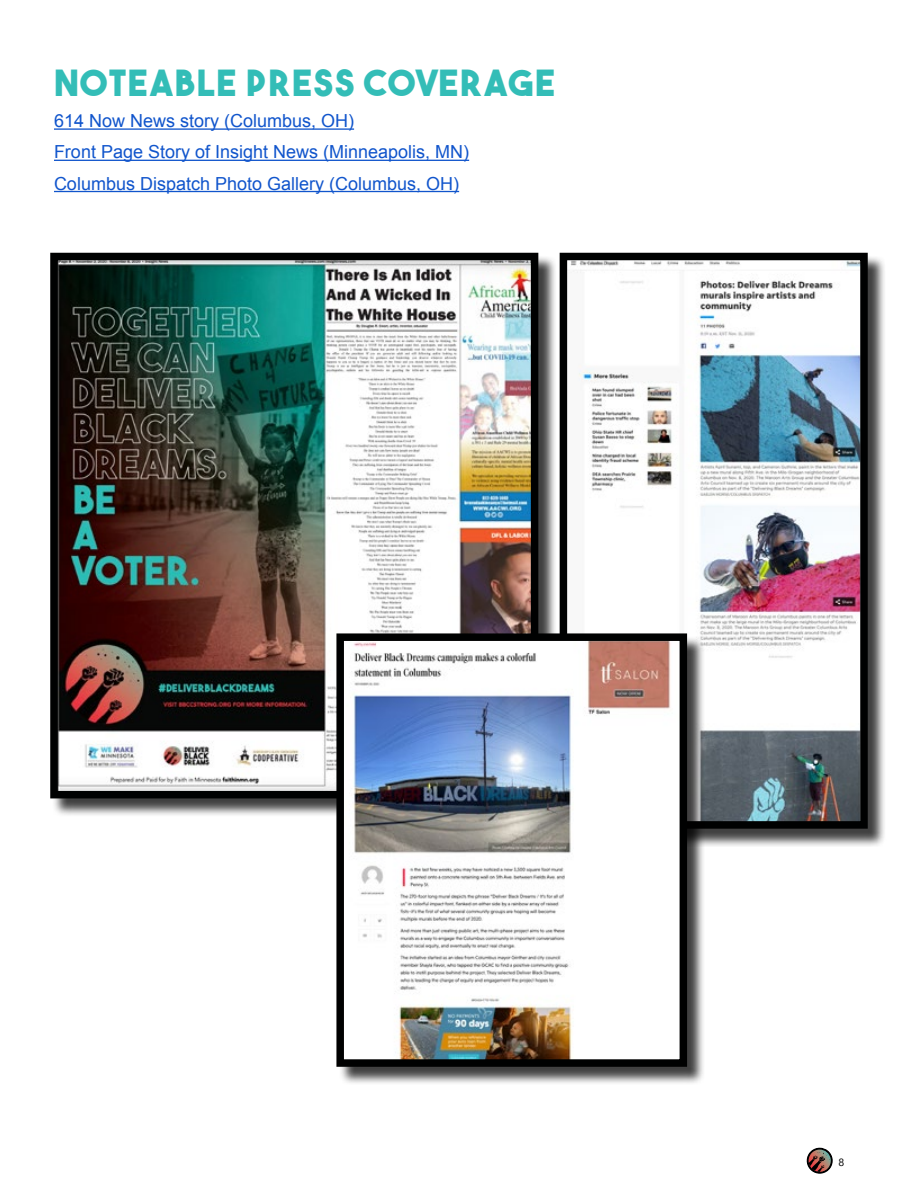
<style>
.page{position:relative;width:918px;height:1188px;background:#fff}
.page>*{position:absolute;margin:0;border:0;box-sizing:border-box;transform-origin:0 0}
.t1{font:36px "The Bold Font";letter-spacing:.05em;color:#33bdb7}
.t2{font:18px/31.2px "Arial";color:#15c}
.t3{font:10.5px "Avenir";color:#000}
</style>
<div class="page">
<svg style="left:807px;top:1148px;width:26px;height:25px"></svg>
<hr style="left:54px;top:128px;width:300px;height:2px;background:#15c">
<hr style="left:54px;top:160px;width:415px;height:1px;background:#15c">
<hr style="left:54px;top:191px;width:405px;height:1px;background:#15c">
<div style="left:562px;top:255px;width:325px;height:592px;background:#000;opacity:.75"></div>
<img style="left:569px;top:262px;width:290px;height:558px">
<div style="left:560px;top:253px;width:308px;height:576px;border:8px solid #000101"></div>
<div style="left:52px;top:255px;width:506px;height:562px;background:#000;opacity:.75"></div>
<img style="left:59px;top:262px;width:470px;height:527px">
<div style="left:50px;top:253px;width:488px;height:545px;border:8px solid #000101"></div>
<div style="left:339px;top:635px;width:366px;height:450px;background:#000;opacity:.75"></div>
<img style="left:345px;top:642px;width:333px;height:416px">
<div style="left:336px;top:633px;width:351px;height:434px;border:8px solid #000101"></div>
<h1 class="t1" style="left:54px;top:60px;width:503px">NOTEABLE PRESS COVERAGE</h1>
<p class="t2" style="left:54px;top:105px;width:417px">614 Now News story (Columbus, OH)<br>Front Page Story of Insight News (Minneapolis, MN)<br>Columbus Dispatch Photo Gallery (Columbus, OH)</p>
<p class="t3" style="left:839px;top:1154px;width:7px">8</p>
</div>
